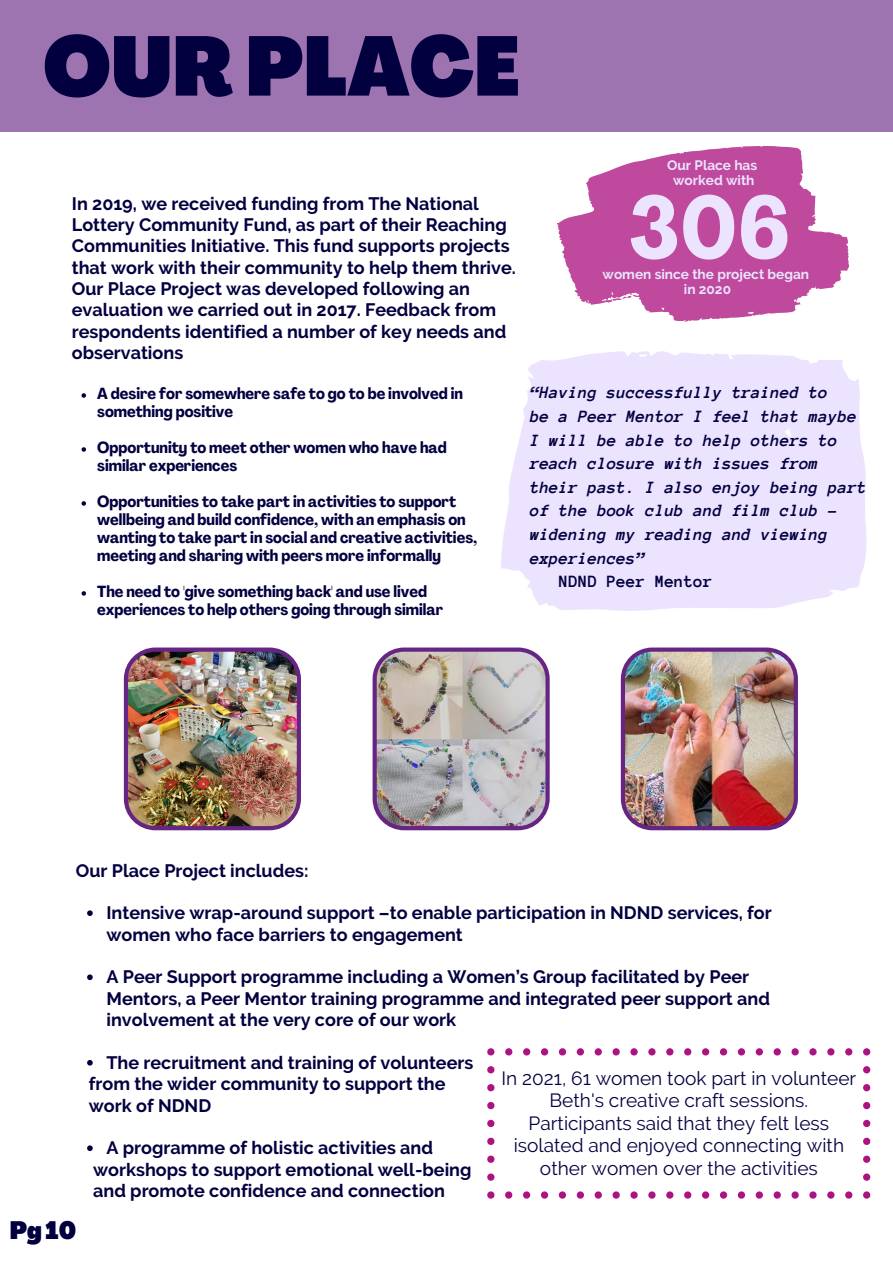
<style>
.page{position:relative;width:893px;height:1264px;background:#fff}
.page>*{position:absolute;margin:0;border:0;box-sizing:border-box;transform-origin:0 0}
.t1{font:700 condensed 86.7px "Agrandir";color:#ece3ff}
.t2{font:900 condensed 82.65px "Agrandir";color:#030040}
.t3{font:900 condensed 24.75px "Agrandir";color:#030040}
.t4{font:19.05px/22.5px "Raleway";color:#030040;text-align:center}
.t5{font:700 18px/21.3px "Raleway";color:#030040}
.t6{font:italic 700 17.55px/23.5px "Anonymous Pro";color:#030040}
.t7{font:700 17.55px "Anonymous Pro";color:#030040}
.t8{font:700 condensed 15.9px/18px "Agrandir";color:#030040}
.t9{font:700 13.65px/15.3px "Raleway";color:#ece3ff;text-align:center}
</style>
<div class="page">
<svg style="left:557px;top:146px;width:292px;height:176px;fill:#bf4a9d"></svg>
<svg style="left:585px;top:299px;width:3px;height:4px"></svg>
<svg style="left:612px;top:296px;width:19px;height:5px"></svg>
<svg style="left:81px;top:393px;width:5px;height:5px"></svg>
<svg style="left:81px;top:447px;width:5px;height:5px"></svg>
<svg style="left:81px;top:501px;width:5px;height:4px"></svg>
<svg style="left:81px;top:591px;width:5px;height:4px"></svg>
<div style="left:0;top:0;width:892px;height:132px;background:#9d73b0"></div>
<svg style="left:87px;top:910px;width:6px;height:6px"></svg>
<svg style="left:87px;top:974px;width:6px;height:6px"></svg>
<svg style="left:87px;top:1060px;width:6px;height:5px"></svg>
<svg style="left:87px;top:1145px;width:6px;height:5px"></svg>
<img style="left:124px;top:647px;width:177px;height:183px">
<img style="left:620px;top:647px;width:177px;height:183px">
<img style="left:372px;top:647px;width:177px;height:183px">
<svg style="left:863px;top:1191px;width:7px;height:7px"></svg>
<svg style="left:505px;top:1191px;width:347px;height:7px"></svg>
<svg style="left:487px;top:1191px;width:7px;height:7px"></svg>
<svg style="left:487px;top:1066px;width:7px;height:114px"></svg>
<svg style="left:487px;top:1048px;width:7px;height:7px"></svg>
<svg style="left:505px;top:1048px;width:347px;height:7px"></svg>
<svg style="left:863px;top:1048px;width:7px;height:7px"></svg>
<svg style="left:863px;top:1066px;width:7px;height:114px"></svg>
<svg style="left:501px;top:351px;width:365px;height:260px;background:#ede5ff"></svg>
<h2 class="t2" style="left:43px;top:14px;width:477px">OUR PLACE</h2>
<p class="t5" style="left:72px;top:193px;width:445px">In 2019, we received funding from The National Lottery Community Fund, as part of their Reaching Communities Initiative. This fund supports projects that work with their community to help them thrive.<br>Our Place Project was developed following an evaluation we carried out in 2017. Feedback from respondents identified a number of key needs and observations</p>
<p class="t8" style="left:97px;top:384px;width:367px">A desire for somewhere safe to go to be involved in something positive</p>
<p class="t8" style="left:97px;top:438px;width:351px">Opportunity to meet other women who have had similar experiences</p>
<p class="t8" style="left:97px;top:492px;width:381px">Opportunities to take part in activities to support wellbeing and build confidence, with an emphasis on wanting to take part in social and creative activities, meeting and sharing with peers more informally</p>
<p class="t8" style="left:97px;top:582px;width:347px">The need to 'give something back' and use lived experiences to help others going through similar</p>
<p class="t9" style="left:667px;top:157px;width:91px">Our Place has worked with</p>
<h1 class="t1" style="left:628px;top:174px;width:163px">306</h1>
<p class="t9" style="left:683px;top:282px;width:49px">in 2020</p>
<p class="t9" style="left:602px;top:266px;width:208px">women since the project began</p>
<p class="t6" style="left:530px;top:380px;width:338px">“Having successfully trained to<br>be a Peer Mentor I feel that maybe<br>I will be able to help others to reach closure with issues from their past. I also enjoy being part of the book club and film club – widening my reading and viewing experiences”</p>
<p class="t7" style="left:559px;top:571px;width:155px">NDND Peer Mentor</p>
<p class="t5" style="left:76px;top:859px;width:234px">Our Place Project includes:</p>
<h3 class="t3" style="left:10px;top:1214px;width:68px">Pg 10</h3>
<p class="t5" style="left:106px;top:902px;width:666px">Intensive wrap-around support –to enable participation in NDND services, for women who face barriers to engagement</p>
<p class="t5" style="left:106px;top:966px;width:665px">A Peer Support programme including a Women’s Group facilitated by Peer<br>Mentors, a Peer Mentor training programme and integrated peer support and involvement at the very core of our work</p>
<p class="t5" style="left:106px;top:1052px;width:368px">The recruitment and training of volunteers</p>
<p class="t4" style="left:501px;top:1066px;width:356px">In 2021, 61 women took part in volunteer Beth's creative craft sessions.<br>Participants said that they felt less isolated and enjoyed connecting with other women over the activities</p>
<p class="t5" style="left:89px;top:1073px;width:358px">from the wider community to support the work of NDND</p>
<p class="t5" style="left:106px;top:1137px;width:328px">A programme of holistic activities and</p>
<p class="t5" style="left:93px;top:1158px;width:380px">workshops to support emotional well-being and promote confidence and connection</p>
</div>
